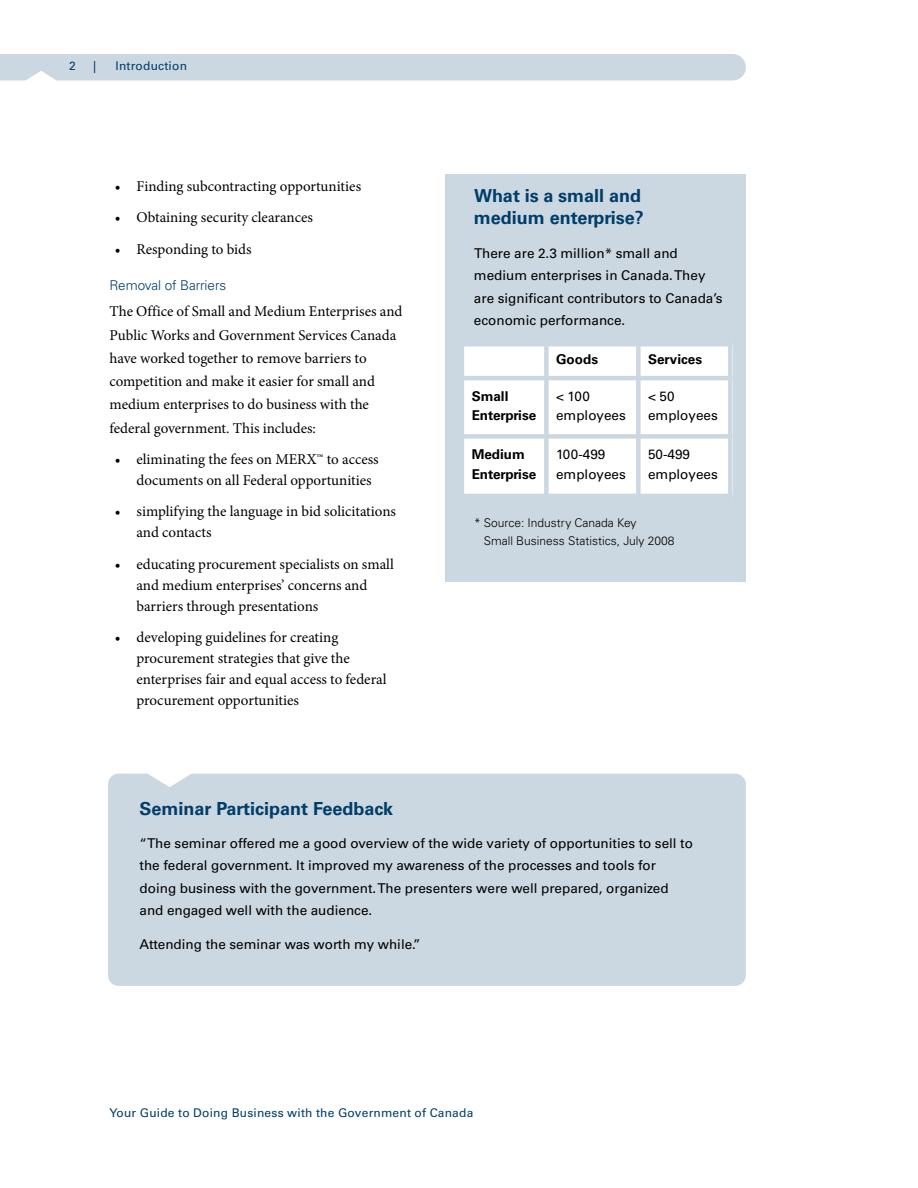
<style>
.page{position:relative;width:918px;height:1188px;background:#fff}
.page>*{position:absolute;margin:0;border:0;box-sizing:border-box;transform-origin:0 0}
.t1{font:700 18px/22.5px "Univers LT Std";color:#003d69}
.t2{font:15px/21px "Minion Pro";color:#000}
.t3{font:13.5px/22.5px "Univers LT Std";color:#000}
.t4{font:700 13.5px/19.5px "Univers LT Std";color:#000}
.t5{font:300 13.5px "Univers LT Std";color:#003d69}
.t6{font:12px "Univers LT Std";letter-spacing:.015em;color:#003d69}
.t7{font:300 12px/18px "Univers LT Std";color:#000}
</style>
<div class="page">
<div style="left:0;top:54px;width:746px;height:27px;background:#ccd8e1"></div>
<div style="left:446px;top:174px;width:300px;height:407px;background:#ccd8e1"></div>
<div style="left:460px;top:342px;width:86px;height:36px;background:#fff"></div>
<div style="left:546px;top:342px;width:92px;height:36px;background:#fff"></div>
<div style="left:638px;top:342px;width:95px;height:36px;background:#fff"></div>
<div style="left:460px;top:378px;width:86px;height:58px;background:#fff"></div>
<div style="left:546px;top:378px;width:92px;height:58px;background:#fff"></div>
<div style="left:638px;top:378px;width:95px;height:58px;background:#fff"></div>
<div style="left:460px;top:436px;width:86px;height:62px;background:#fff"></div>
<div style="left:546px;top:436px;width:92px;height:62px;background:#fff"></div>
<div style="left:638px;top:436px;width:95px;height:62px;background:#fff"></div>
<hr style="left:460px;top:342px;width:4px;height:156px;background:#ccd8e1">
<div style="left:544px;top:342px;width:5px;height:156px;background:#ccd8e1"></div>
<div style="left:636px;top:342px;width:5px;height:156px;background:#ccd8e1"></div>
<div style="left:728px;top:342px;width:5px;height:156px;background:#ccd8e1"></div>
<hr style="left:460px;top:342px;width:273px;height:4px;background:#ccd8e1">
<hr style="left:460px;top:376px;width:273px;height:4px;background:#ccd8e1">
<div style="left:460px;top:434px;width:273px;height:5px;background:#ccd8e1"></div>
<hr style="left:460px;top:494px;width:273px;height:4px;background:#ccd8e1">
<div style="left:108px;top:774px;width:638px;height:212px;background:#ccd8e1;border-radius:11px"></div>
<svg style="left:127px;top:773px;width:85px;height:14px"></svg>
<p class="t6" style="left:69px;top:62px;width:8px">2</p>
<p class="t6" style="left:93px;top:62px;width:5px">|</p>
<p class="t6" style="left:115px;top:62px;width:73px">Introduction</p>
<p class="t2" style="left:115px;top:177px;width:248px">• Finding subcontracting opportunities</p>
<p class="t2" style="left:115px;top:208px;width:199px">• Obtaining security clearances</p>
<p class="t2" style="left:115px;top:240px;width:138px">• Responding to bids</p>
<p class="t5" style="left:110px;top:280px;width:118px">Removal of Barriers</p>
<p class="t2" style="left:110px;top:301px;width:294px;line-height:23.2px">The Office of Small and Medium Enterprises and Public Works and Government Services Canada have worked together to remove barriers to competition and make it easier for small and medium enterprises to do business with the federal government. This includes:</p>
<p class="t2" style="left:136px;top:450px;width:244px;text-indent:-22px">• eliminating the fees on MERX™ to access documents on all Federal opportunities</p>
<p class="t2" style="left:136px;top:502px;width:261px;text-indent:-22px">• simplifying the language in bid solicitations and contacts</p>
<p class="t2" style="left:136px;top:555px;width:259px;text-indent:-22px">• educating procurement specialists on small and medium enterprises’ concerns and barriers through presentations</p>
<p class="t2" style="left:136px;top:628px;width:252px;text-indent:-22px">• developing guidelines for creating procurement strategies that give the enterprises fair and equal access to federal procurement opportunities</p>
<p class="t1" style="left:474px;top:186px;width:171px">What is a small and medium enterprise?</p>
<p class="t3" style="left:474px;top:243px;width:250px">There are 2.3 million* small and medium enterprises in Canada.They are significant contributors to Canada’s economic performance.</p>
<p class="t4" style="left:556px;top:351px;width:43px">Goods</p>
<p class="t4" style="left:648px;top:351px;width:56px">Services</p>
<p class="t4" style="left:472px;top:387px;width:66px">Small<br>Enterprise</p>
<p class="t3" style="left:556px;top:387px;width:71px;line-height:19.5px">&lt; 100 employees</p>
<p class="t3" style="left:648px;top:387px;width:71px;line-height:19.5px">&lt; 50 employees</p>
<p class="t4" style="left:472px;top:446px;width:66px">Medium<br>Enterprise</p>
<p class="t3" style="left:556px;top:446px;width:71px;line-height:19.5px">100-499 employees</p>
<p class="t3" style="left:648px;top:446px;width:71px;line-height:19.5px">50-499 employees</p>
<p class="t7" style="left:484px;top:514px;width:192px;text-indent:-10px">* Source: Industry Canada Key<br>Small Business Statistics, July 2008</p>
<p class="t1" style="left:140px;top:799px;width:255px">Seminar Participant Feedback</p>
<p class="t3" style="left:140px;top:833px;width:555px">“The seminar offered me a good overview of the wide variety of opportunities to sell to the federal government. It improved my awareness of the processes and tools for doing business with the government.The presenters were well prepared, organized and engaged well with the audience.</p>
<p class="t3" style="left:140px;top:934px;width:283px">Attending the seminar was worth my while.”</p>
<p class="t6" style="left:110px;top:1109px;width:365px">Your Guide to Doing Business with the Government of Canada</p>
</div>
